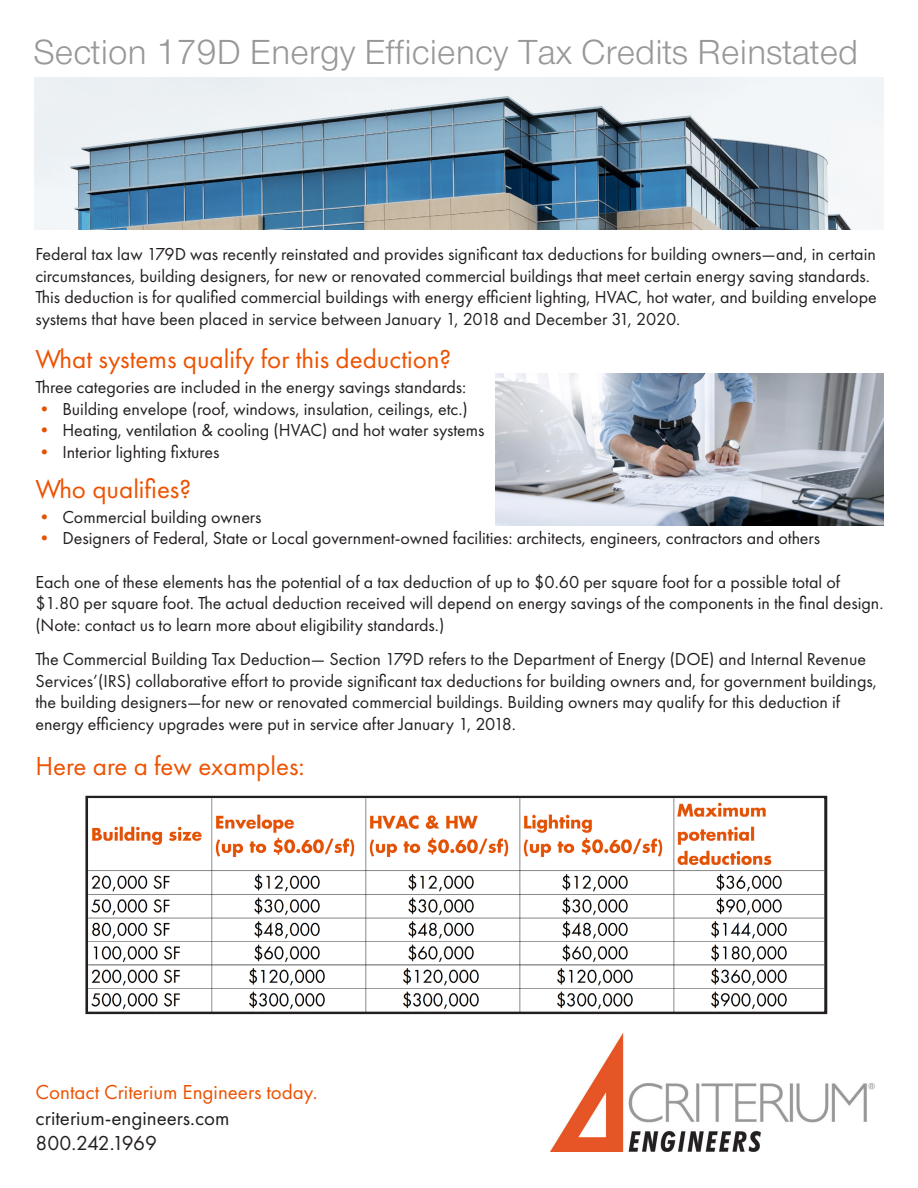
<style>
.page{position:relative;width:918px;height:1188px;background:#fff}
.page>*{position:absolute;margin:0;border:0;box-sizing:border-box;transform-origin:0 0}
.t1{font:300 33px "Nimbus Sans DV";color:#979899}
.t2{font:27px "Futura PT";color:#ed5200}
.t3{font:21px/25.2px "Futura PT";color:#ed5200}
.t4{font:21px "Futura PT";letter-spacing:-.025em;color:#231f20}
.t5{font:18px/21.6px "Futura PT";color:#231f20}
.s1{color:#e35205}
.s2{color:#231f20}
</style>
<div class="page">
<img style="left:550px;top:1034px;width:324px;height:118px">
<img style="left:35px;top:77px;width:848px;height:152px">
<img style="left:496px;top:373px;width:387px;height:152px">
<div style="left:85px;top:796px;width:742px;height:218px;border:3px solid #231f20"></div>
<img style="left:88px;top:799px;width:736px;height:212px">
<p class="t1" style="left:34px;top:28px;width:826px">Section 179D Energy Efficiency Tax Credits Reinstated</p>
<p class="t5" style="left:35px;top:243px;width:843px">Federal tax law 179D was recently reinstated and provides significant tax deductions for building owners—and, in certain circumstances, building designers, for new or renovated commercial buildings that meet certain energy saving standards.<br>This deduction is for qualified commercial buildings with energy efficient lighting, HVAC, hot water, and building envelope systems that have been placed in service between January 1, 2018 and December 31, 2020.</p>
<p class="t2" style="left:35px;top:343px;width:417px">What systems qualify for this deduction?</p>
<p class="t5" style="left:35px;top:376px;width:432px">Three categories are included in the energy savings standards:</p>
<p class="t5" style="left:35px;top:398px;width:434px"><span class="s1">•</span> Building envelope (roof, windows, insulation, ceilings, etc.)</p>
<p class="t5" style="left:35px;top:419px;width:451px"><span class="s1">•</span> Heating, ventilation &amp; cooling (HVAC) and hot water systems</p>
<p class="t5" style="left:35px;top:441px;width:186px"><span class="s1">•</span> Interior lighting fixtures</p>
<p class="t2" style="left:35px;top:473px;width:157px">Who qualifies?</p>
<p class="t5" style="left:35px;top:506px;width:228px"><span class="s1">•</span> Commercial building owners</p>
<p class="t5" style="left:35px;top:527px;width:786px"><span class="s1">•</span> Designers of Federal, State or Local government-owned facilities: architects, engineers, contractors and others</p>
<p class="t5" style="left:35px;top:571px;width:850px">Each one of these elements has the potential of a tax deduction of up to $0.60 per square foot for a possible total of $1.80 per square foot. The actual deduction received will depend on energy savings of the components in the final design. (Note: contact us to learn more about eligibility standards.)</p>
<p class="t5" style="left:35px;top:648px;width:843px">The Commercial Building Tax Deduction— Section 179D refers to the Department of Energy (DOE) and Internal Revenue Services’(IRS) collaborative effort to provide significant tax deductions for building owners and, for government buildings, the building designers—for new or renovated commercial buildings. Building owners may qualify for this deduction if energy efficiency upgrades were put in service after January 1, 2018.</p>
<p class="t2" style="left:35px;top:750px;width:271px">Here are a few examples:</p>
<p class="t3" style="left:36px;top:1080px;width:283px">Contact Criterium Engineers today. <span class="s2">criterium-engineers.com</span></p>
<p class="t4" style="left:36px;top:1130px;width:123px">800.242.1969</p>
</div>
